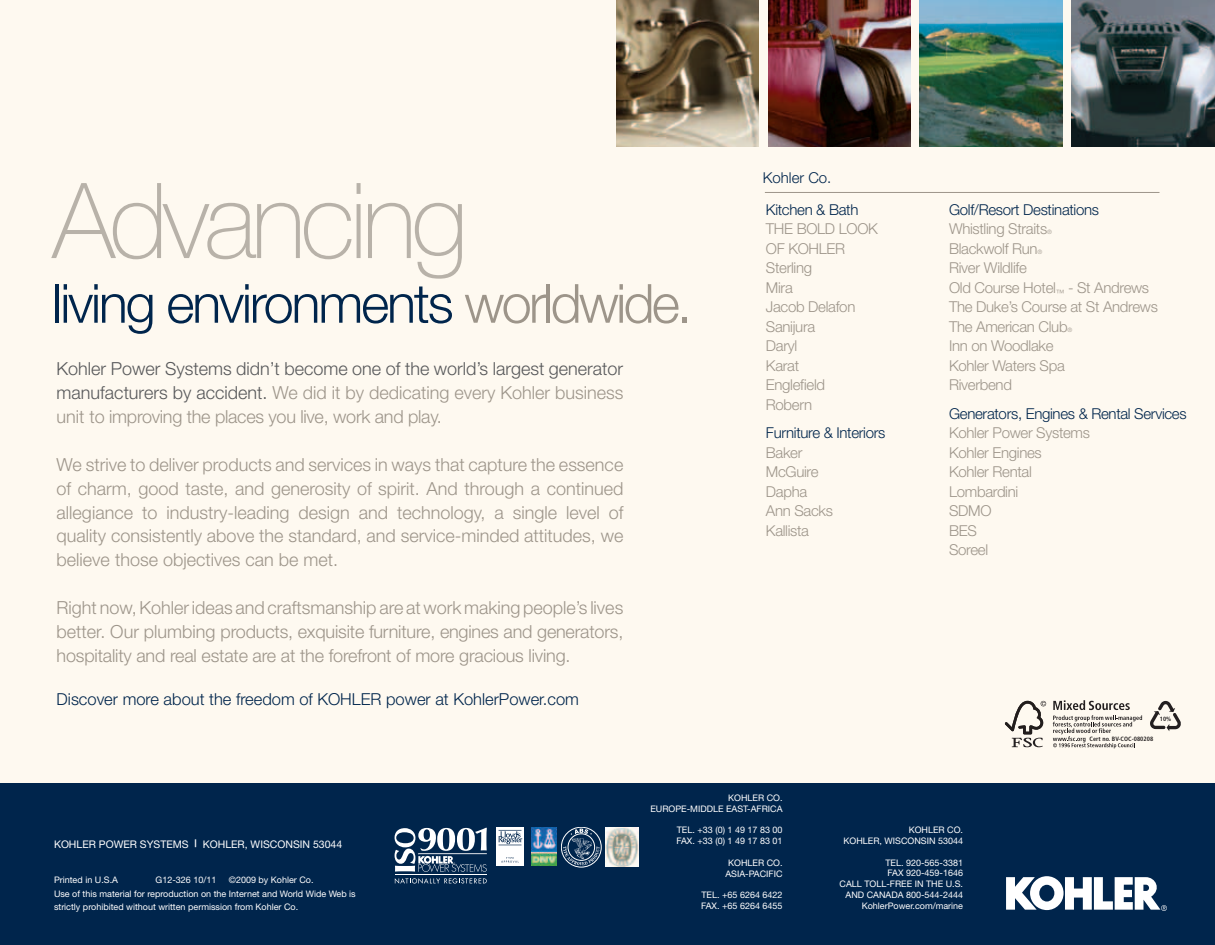
<style>
.page{position:relative;width:1215px;height:945px;background:#fff}
.page>*{position:absolute;margin:0;border:0;box-sizing:border-box;transform-origin:0 0}
.t1{font:100 105px "Helvetica Neue";letter-spacing:-.05em;color:#b8b2a9}
.t2{font:300 54px "Helvetica Neue";letter-spacing:-.04em;color:#00254c}
.t3{font:300 18px/24px "Helvetica Neue";letter-spacing:-.005em;color:#9d958a;text-align:justify}
.t4{font:300 18px/24px "Helvetica Neue";letter-spacing:-.015em;color:#57585a;text-align:justify}
.t5{font:300 16.5px "Helvetica Neue";color:#00254c}
.t6{font:300 15px/19.5px "Helvetica Neue";letter-spacing:-.02em;color:#9d958a}
.t7{font:300 15px "Helvetica Neue";letter-spacing:-.02em;color:#00254c}
.t8{font:300 15px "Helvetica Neue";color:#00254c}
.t9{font:10.5px "Helvetica Neue";color:#fff}
.t10{font:9px/10.8px "Helvetica Neue";color:#fff}
.t11{font:700 condensed 6.15px "Frutiger";letter-spacing:.01em;color:#231f20}
.t12{font:300 6px "Helvetica Neue";color:#9d958a}
.s1{color:#9d958a}
.s2{font-weight:700}
</style>
<div class="page">
<div style="left:0;top:772px;width:1215px;height:173px;background:#00254c"></div>
<svg style="left:1006px;top:876px;width:161px;height:35px"></svg>
<div style="left:496px;top:828px;width:28px;height:38px;background:#fff"></div>
<svg style="left:498px;top:830px;width:24px;height:16px"></svg>
<svg style="left:501px;top:857px;width:18px;height:6px"></svg>
<img style="left:532px;top:828px;width:24px;height:38px">
<hr style="left:395px;top:874px;width:92px;height:1px;background:#fff">
<svg style="left:395px;top:828px;width:92px;height:44px"></svg>
<svg style="left:395px;top:878px;width:92px;height:6px"></svg>
<div style="left:561px;top:827px;width:40px;height:40px;border:1px solid #fff;border-radius:50%"></div>
<svg style="left:563px;top:829px;width:36px;height:36px"></svg>
<img style="left:606px;top:827px;width:32px;height:39px">
<div style="left:0;top:0;width:1215px;height:783px;background:#fef9f0"></div>
<img style="left:616px;top:0;width:143px;height:147px">
<img style="left:768px;top:0;width:142px;height:147px">
<img style="left:1071px;top:0;width:144px;height:147px">
<img style="left:920px;top:0;width:142px;height:147px">
<hr style="left:765px;top:192px;width:395px;height:1px;background:#9d958a">
<svg style="left:1005px;top:701px;width:41px;height:46px"></svg>
<svg style="left:1150px;top:701px;width:31px;height:30px"></svg>
<svg style="left:1053px;top:700px;width:89px;height:48px"></svg>
<h1 class="t1" style="left:52px;top:161px;width:417px">Advancing</h1>
<h2 class="t2" style="left:52px;top:271px;width:641px">living environments <span class="s1">worldwide.</span></h2>
<p class="t4" style="left:57px;top:356px;width:568px">Kohler Power Systems didn’t become one of the world’s largest generator manufacturers by accident. <span class="s1">We did it by dedicating every Kohler business unit to improving the places you live, work and play.</span></p>
<p class="t3" style="left:57px;top:452px;width:569px">We strive to deliver products and services in ways that capture the essence of charm, good taste, and generosity of spirit. And through a continued allegiance to industry-leading design and technology, a single level of quality consistently above the standard, and service-minded attitudes, we believe those objectives can be met.</p>
<p class="t3" style="left:57px;top:596px;width:568px">Right now, Kohler ideas and craftsmanship are at work making people’s lives better. Our plumbing products, exquisite furniture, engines and generators, hospitality and real estate are at the forefront of more gracious living.</p>
<p class="t5" style="left:57px;top:689px;width:524px">Discover more about the freedom of KOHLER power at KohlerPower.com</p>
<p class="t8" style="left:763px;top:169px;width:70px">Kohler Co.</p>
<p class="t7" style="left:766px;top:200px;width:94px">Kitchen &amp; Bath</p>
<p class="t6" style="left:766px;top:219px;width:51px">The Bold</p>
<p class="t6" style="left:839px;top:219px;width:20px">Look</p>
<p class="t6" style="left:766px;top:239px;width:91px">of Kohler<br>Sterling<br>Mira<br>Jacob Delafon<br>Sanijura<br>Daryl<br>Karat<br>Englefield<br>Robern</p>
<p class="t7" style="left:766px;top:424px;width:121px">Furniture &amp; Interiors</p>
<p class="t6" style="left:766px;top:443px;width:69px">Baker<br>McGuire<br>Dapha<br>Ann Sacks<br>Kallista</p>
<p class="t7" style="left:949px;top:200px;width:152px">Golf/Resort Destinations</p>
<p class="t6" style="left:949px;top:219px;width:100px">Whistling Straits</p>
<p class="t12" style="left:1047px;top:229px;width:6px">®</p>
<p class="t6" style="left:949px;top:239px;width:90px">Blackwolf Run</p>
<p class="t12" style="left:1037px;top:248px;width:6px">®</p>
<p class="t6" style="left:949px;top:258px;width:210px">River Wildlife<br>Old Course Hotel<sub>™</sub> - St Andrews<br>The Duke’s Course at St Andrews<br>The American Club</p>
<p class="t12" style="left:1067px;top:326px;width:6px">®</p>
<p class="t6" style="left:949px;top:336px;width:117px">Inn on Woodlake<br>Kohler Waters Spa<br>Riverbend</p>
<p class="t7" style="left:949px;top:404px;width:239px">Generators, Engines &amp; Rental Services</p>
<p class="t6" style="left:949px;top:423px;width:142px">Kohler Power Systems<br>Kohler Engines<br>Kohler Rental<br>Lombardini<br>SDMO<br>BES<br>Soreel</p>
<p class="t11" style="left:1160px;top:715px;width:13px">10%</p>
<p class="t11" style="left:1090px;top:735px;width:65px">Cert no. BV-COC-080208</p>
<p class="t9" style="left:54px;top:838px;width:30px">Kohler</p>
<p class="t9" style="left:99px;top:838px;width:134px">Power Syste ms <span class="s2">|</span> Ko hler</p>
<p class="t9" style="left:245px;top:838px;width:27px">, Wiscons</p>
<p class="t9" style="left:300px;top:838px;width:44px">in 53044</p>
<p class="t10" style="left:54px;top:874px;width:66px">Printed in U.S.A</p>
<p class="t10" style="left:156px;top:874px;width:62px">G12-326 10/11</p>
<p class="t10" style="left:54px;top:873px;width:303px;line-height:13.5px;text-indent:175px">©2009 by Kohler Co.<br>Use of this material for reproduction on the I nternet and World Wide Web is strictly prohibited without written permission from Kohler Co.</p>
<p class="t10" style="left:650px;top:792px;width:134px;text-align:right">KOH LER CO.<br>EUROPE-MI DDLE EAST-AFRICA</p>
<p class="t10" style="left:676px;top:825px;width:108px">TEL. +33 (0) 1 49 17 83 00<br>FAX. +33 (0) 1 49 17 83 01</p>
<p class="t10" style="left:725px;top:857px;width:59px;text-align:center">KOH LER CO.<br>ASIA-PACI FIC</p>
<p class="t10" style="left:701px;top:889px;width:83px">TEL. +65 6264 6422<br>FAX. +65 6264 6455</p>
<p class="t10" style="left:844px;top:825px;width:121px;text-align:right">KOH LER CO.<br>KOH LER, WISCONSI N 53044</p>
<p class="t10" style="left:840px;top:857px;width:125px;text-align:right">TEL. 920-565-3381<br>FAX 920-459-1646<br>CALL TOLL-FREE I N TH E U.S.<br>AND CANADA 800-544-2444<br>KohlerPower.com/marine</p>
</div>
